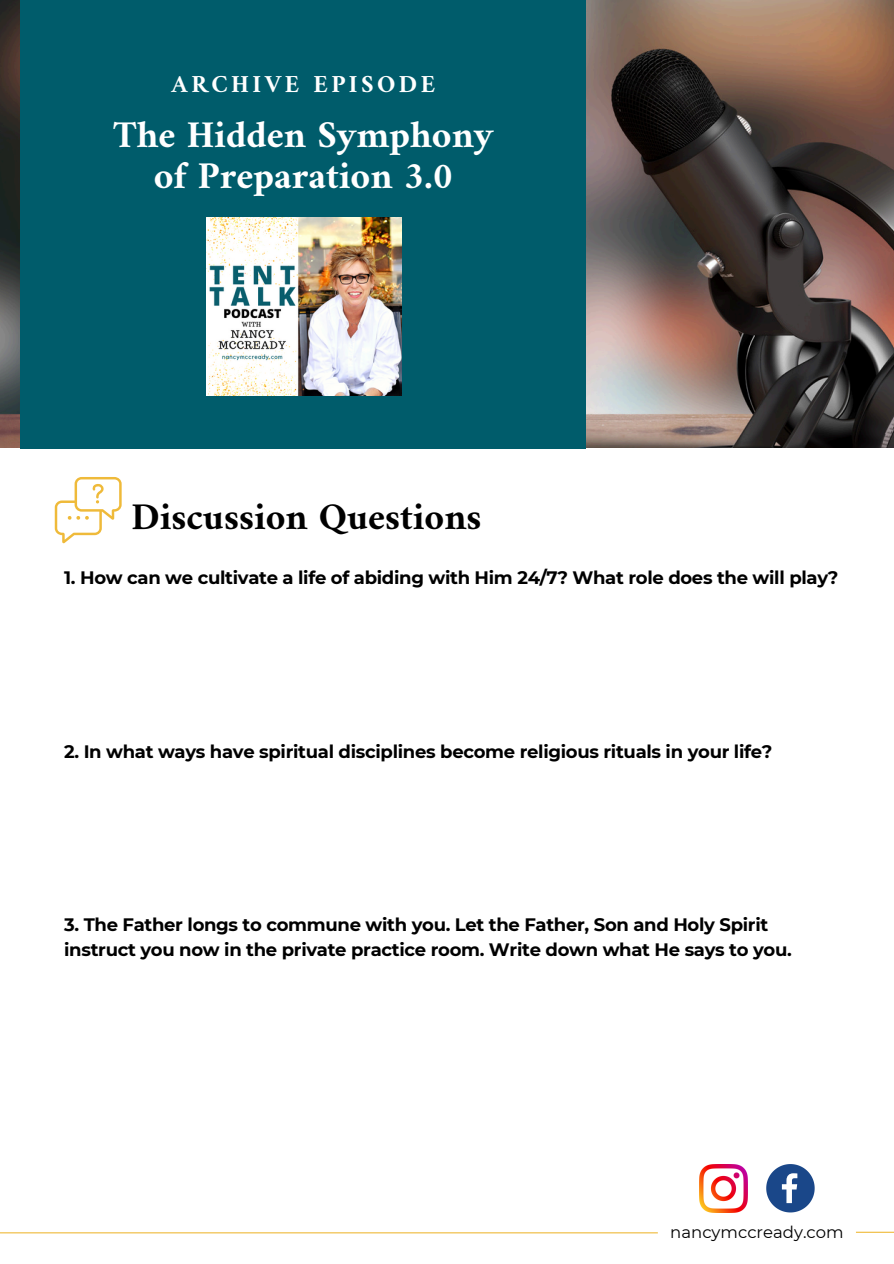
<style>
.page{position:relative;width:894px;height:1264px;background:#fff}
.page>*{position:absolute;margin:0;border:0;box-sizing:border-box;transform-origin:0 0}
.t1{font:700 38.1px/41.1px "Amiri";color:#fff;text-align:center}
.t2{font:700 38.1px "Amiri";color:#000}
.t3{font:700 24.75px "Amiri";letter-spacing:.14em;color:#fff}
.t4{font:700 18px/24.8px "Montserrat";letter-spacing:-.015em;color:#000}
.t5{font:16.5px "Montserrat";color:#000}
</style>
<div class="page">
<img style="left:0;top:0;width:893px;height:448px">
<div style="left:20px;top:0;width:566px;height:448px;background:#005c6b"></div>
<img style="left:206px;top:217px;width:195px;height:178px">
<hr style="left:0;top:1232px;width:657px;height:1px;background:#efba3a">
<hr style="left:855px;top:1231px;width:38px;height:1px;background:#efba3a">
<svg style="left:55px;top:477px;width:66px;height:66px"></svg>
<svg style="left:766px;top:1164px;width:48px;height:48px"></svg>
<img style="left:699px;top:1164px;width:48px;height:48px">
<p class="t3" style="left:171px;top:69px;width:265px">ARCHIVE EPISODE</p>
<h1 class="t1" style="left:113px;top:113px;width:382px">The Hidden Symphony of Preparation 3.0</h1>
<h1 class="t2" style="left:131px;top:493px;width:351px">Discussion Questions</h1>
<h3 class="t4" style="left:64px;top:565px;width:775px">1. How can we cultivate a life of abiding with Him 24/7? What role does the will play?</h3>
<h3 class="t4" style="left:64px;top:739px;width:709px">2. In what ways have spiritual disciplines become religious rituals in your life?</h3>
<p class="t4" style="left:64px;top:912px;width:729px">3. The Father longs to commune with you. Let the Father, Son and Holy Spirit instruct you now in the private practice room. Write down what He says to you.</p>
<p class="t5" style="left:670px;top:1221px;width:175px">nancymccready.com</p>
</div>
